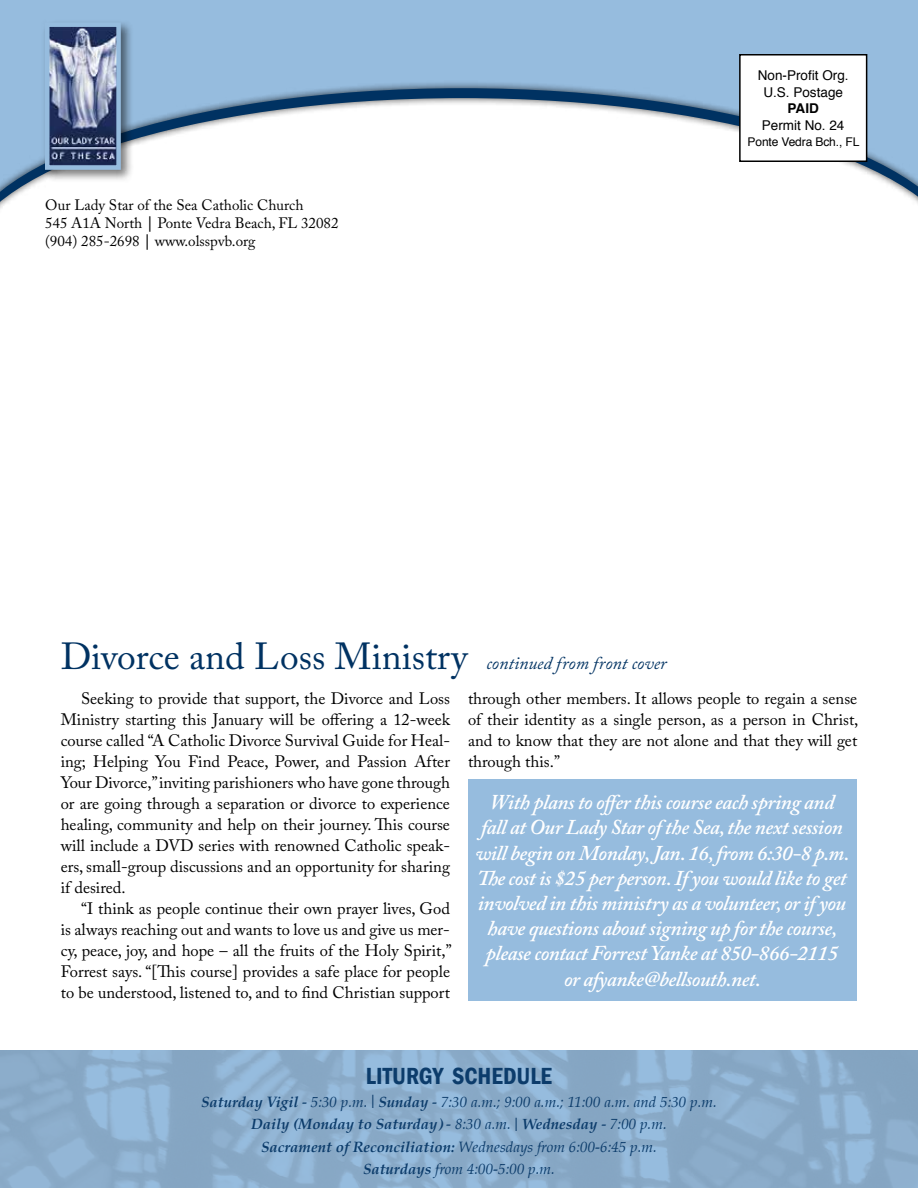
<style>
.page{position:relative;width:918px;height:1188px;background:#fff}
.page>*{position:absolute;margin:0;border:0;box-sizing:border-box;transform-origin:0 0}
.t1{font:600 condensed 24px "Franklin Gothic";color:#0c3c6b}
.t2{font:italic 600 21px/25.2px "Adobe Caslon Pro";letter-spacing:-.02em;color:#fff;text-align:center}
.t3{font:italic 18px "Adobe Caslon Pro";color:#003262}
.t4{font:16.5px/21px "Adobe Caslon Pro";color:#000;text-align:justify}
.t5{font:italic 15px/22.5px "Palatino";color:#0c3c6b;text-align:center}
.t6{font:15px/18px "Adobe Caslon Pro";color:#000}
.t7{font:13.5px/16.5px "Helvetica";color:#000;text-align:center}
.t8{font:700 13.5px "Helvetica";color:#000}
.t9{font:12px "Helvetica";letter-spacing:-.01em;color:#000}
.s1{font-family:"Helvetica"}
.s2{font-style:normal;font-size:37.5px}
.s3{font-weight:700}
.s4{font-style:normal;font-size:18px}
</style>
<div class="page">
<div style="left:0;top:0;width:918px;height:239px;background:#96bcde"></div>
<div style="left:0;top:80px;width:918px;height:186px;background:#000;opacity:.75"></div>
<svg style="left:0;top:88px;width:918px;height:172px;fill:#fff"></svg>
<div style="left:740px;top:55px;width:127px;height:106px;background:#fff"></div>
<div style="left:739px;top:54px;width:128px;height:108px;border:2px solid #000"></div>
<div style="left:42px;top:19px;width:92px;height:164px;background:#000;opacity:.51"></div>
<img style="left:50px;top:27px;width:66px;height:138px">
<div style="left:45px;top:22px;width:76px;height:148px;border:4px solid #96bcde"></div>
<div style="left:468px;top:779px;width:388px;height:221px;background:#96bcde"></div>
<p class="t6" style="left:45px;top:196px;width:295px">Our Lady Star of the Sea Catholic Church<br>545 A1A North<span class="s1">│</span>Ponte Vedra Beach, FL 32082 (904) 285-2698<span class="s1">│</span>www.olsspvb.org</p>
<p class="t7" style="left:758px;top:67px;width:92px">Non-Profit Org.<br>U.S. Postage</p>
<p class="t8" style="left:788px;top:97px;width:33px">PAID</p>
<p class="t7" style="left:762px;top:117px;width:84px">Permit No. 24</p>
<p class="t9" style="left:748px;top:133px;width:113px">Ponte Vedra Bch., FL</p>
<p class="t3" style="left:61px;top:652px;width:607px"><span class="s2">Divorce and Loss Ministry</span> continued from front cover</p>
<p class="t4" style="left:61px;top:687px;width:391px;text-indent:20px">Seeking to provide that support, the Divorce and Loss Ministry starting this January will be offering a 12-week course called “A Catholic Divorce Survival Guide for Heal&shy;ing; Helping You Find Peace, Power, and Passion After Your Divorce,” inviting parishioners who have gone through or are going through a separation or divorce to experience healing, community and help on their journey. This course will include a DVD series with renowned Catholic speak&shy;ers, small-group discussions and an opportunity for sharing if desired.</p>
<p class="t4" style="left:61px;top:897px;width:392px;text-indent:20px">“I think as people continue their own prayer lives, God is always reaching out and wants to love us and give us mer&shy;cy, peace, joy, and hope – all the fruits of the Holy Spirit,” Forrest says. “[This course] provides a safe place for people to be understood, listened to, and to find Christian support</p>
<p class="t4" style="left:468px;top:688px;width:392px">through other members. It allows people to regain a sense of their identity as a single person, as a person in Christ, and to know that they are not alone and that they will get through this.”</p>
<p class="t2" style="left:475px;top:789px;width:375px">With plans to offer this course each spring and fall at Our Lady Star of the Sea, the next session will begin on Monday, Jan. 16, from 6:30-8 p.m.<br>The cost is $25 per person. If you would like to get involved in this ministry as a volunteer, or if you have questions about signing up for the course, please contact Forrest Yanke at 850-866-2115<br>or afyanke@bellsouth.net.</p>
<h1 class="t1" style="left:366px;top:1060px;width:188px">LITURGY SCHEDULE</h1>
<p class="t5" style="left:201px;top:1090px;width:517px"><span class="s3">Saturday Vigil</span> - 5:30 p.m.<span class="s4">|</span><span class="s3">Sunday</span> - 7:30 a.m.; 9:00 a.m.; 11:00 a.m. and 5:30 p.m.<br><span class="s3">Daily (Monday to Saturday)</span> - 8:30 a.m.<span class="s4">|</span><span class="s3">Wednesday</span> - 7:00 p.m.<br><span class="s3">Sacrament of Reconciliation:</span> Wednesdays from 6:00-6:45 p.m.<br><span class="s3">Saturdays</span> from 4:00-5:00 p.m.</p>
</div>
